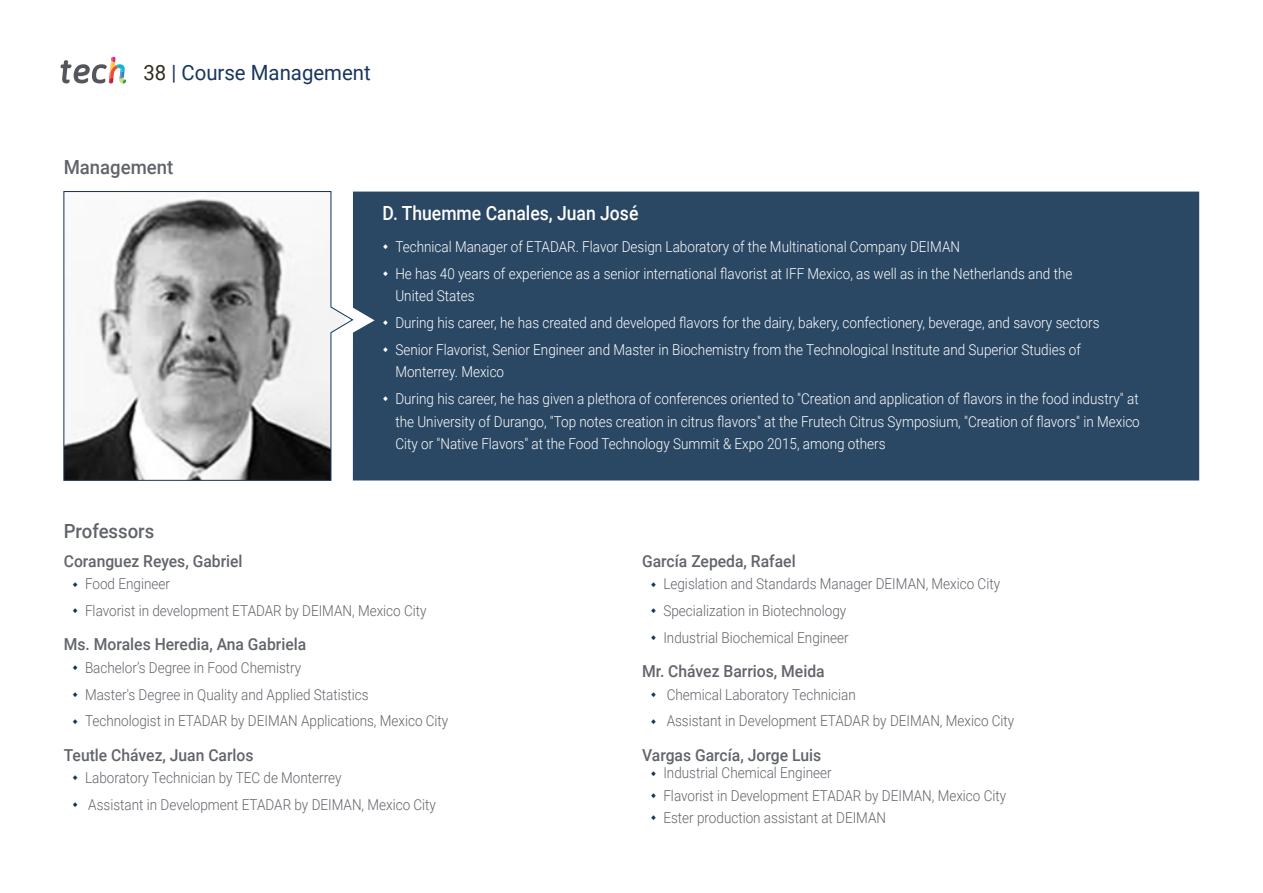
<style>
.page{position:relative;width:1263px;height:893px;background:#fff}
.page>*{position:absolute;margin:0;border:0;box-sizing:border-box;transform-origin:0 0}
.t1{font:21px "Roboto";color:#18365d}
.t2{font:500 19.5px "Roboto";color:#fff;scale:.9 1}
.t3{font:500 19.5px "Roboto";color:#61646a;scale:.95 1}
.t4{font:500 16.5px "Roboto";color:#61646a;scale:.95 1}
.t5{font:300 15px/26.7px "Roboto";color:#fff;scale:.9 1}
.t6{font:300 15px/26.7px "Roboto";color:#61646a;scale:.9 1}
.s1{color:#312e20}
</style>
<div class="page">
<svg style="left:61px;top:57px;width:65px;height:27px"></svg>
<div style="left:353px;top:192px;width:846px;height:288px;background:#2a4763"></div>
<svg style="left:63px;top:191px;width:290px;height:290px"></svg>
<svg style="left:383px;top:244px;width:5px;height:5px"></svg>
<svg style="left:383px;top:271px;width:5px;height:5px"></svg>
<svg style="left:383px;top:320px;width:5px;height:5px"></svg>
<svg style="left:383px;top:347px;width:5px;height:5px"></svg>
<svg style="left:383px;top:396px;width:5px;height:5px"></svg>
<h1 class="t1" style="left:144px;top:57px;width:229px"><span class="s1">38</span> | Course Management</h1>
<h2 class="t3" style="left:64px;top:154px;width:117px">Management</h2>
<h2 class="t3" style="left:64px;top:517px;width:97px">Professors</h2>
<h2 class="t2" style="left:383px;top:200px;width:286px">D. Thuemme Canales, Juan José</h2>
<p class="t5" style="left:395px;top:233px;width:754px">Technical Manager of ETADAR. Flavor Design Laboratory of the Multinational Company DEIMAN<br>He has 40 years of experience as a senior international flavorist at IFF Mexico, as well as in the Netherlands and the</p>
<p class="t5" style="left:395px;top:282px;width:784px">United States<br>During his career, he has created and developed flavors for the dairy, bakery, confectionery, beverage, and savory sectors<br>Senior Flavorist, Senior Engineer and Master in Biochemistry from the Technological Institute and Superior Studies of</p>
<p class="t5" style="left:395px;top:358px;width:827px">Monterrey. Mexico<br>During his career, he has given a plethora of conferences oriented to "Creation and application of flavors in the food industry" at</p>
<p class="t5" style="left:395px;top:409px;width:829px;line-height:22.5px">the University of Durango, "Top notes creation in citrus flavors" at the Frutech Citrus Symposium, "Creation of flavors" in Mexico<br>City or "Native Flavors" at the Food Technology Summit &amp; Expo 2015, among others</p>
<p class="t4" style="left:64px;top:550px;width:190px">Coranguez Reyes, Gabriel</p>
<p class="t6" style="left:85px;top:570px;width:381px">Food Engineer<br>Flavorist in development ETADAR by DEIMAN, Mexico City</p>
<p class="t4" style="left:64px;top:633px;width:257px">Ms. Morales Heredia, Ana Gabriela</p>
<p class="t6" style="left:85px;top:654px;width:405px">Bachelor’s Degree in Food Chemistry<br>Master's Degree in Quality and Applied Statistics<br>Technologist in ETADAR by DEIMAN Applications, Mexico City</p>
<p class="t4" style="left:64px;top:743px;width:201px">Teutle Chávez, Juan Carlos</p>
<p class="t6" style="left:85px;top:764px;width:391px">Laboratory Technician by TEC de Monterrey<br>Assistant in Development ETADAR by DEIMAN, Mexico City</p>
<p class="t4" style="left:642px;top:550px;width:163px">García Zepeda, Rafael</p>
<p class="t6" style="left:663px;top:570px;width:376px">Legislation and Standards Manager DEIMAN, Mexico City<br>Specialization in Biotechnology<br>Industrial Biochemical Engineer</p>
<p class="t4" style="left:642px;top:660px;width:194px">Mr. Chávez Barrios, Meida</p>
<p class="t6" style="left:667px;top:680px;width:388px">Chemical Laboratory Technician<br>Assistant in Development ETADAR by DEIMAN, Mexico City</p>
<p class="t4" style="left:642px;top:743px;width:190px">Vargas García, Jorge Luis</p>
<p class="t6" style="left:663px;top:761px;width:382px;line-height:22.2px">Industrial Chemical Engineer<br>Flavorist in Development ETADAR by DEIMAN, Mexico City<br>Ester production assistant at DEIMAN</p>
</div>
